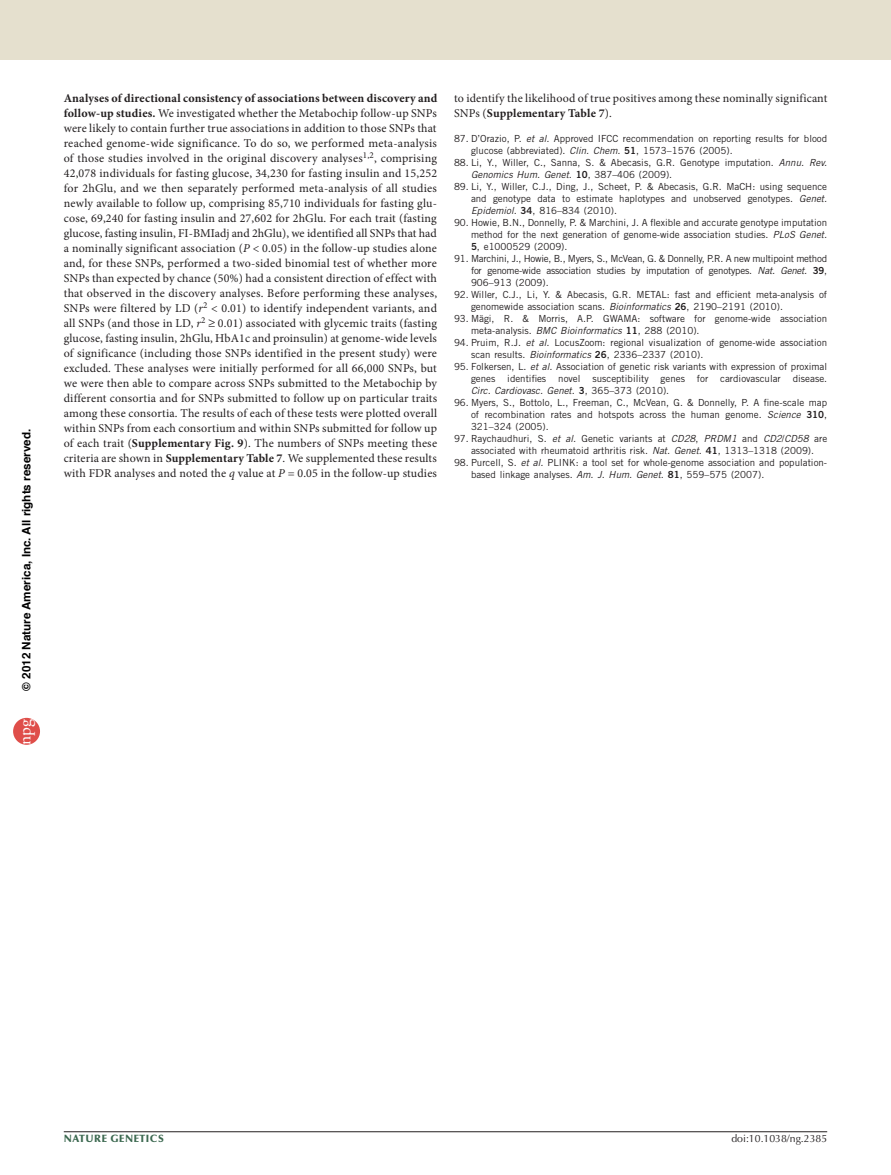
<style>
.page{position:relative;width:891px;height:1175px;background:#fff}
.page>*{position:absolute;margin:0;border:0;box-sizing:border-box;transform-origin:0 0}
.t1{font:17.4px "Adobe Garamond Pro";color:#fff}
.pFirstParaMethod{font:12px/15px "Minion Pro";letter-spacing:.015em;color:#231f20;text-align:justify}
.t2{font:700 11.7px "Helvetica";color:#000}
.t3{font:10.5px "Optima LT Std";color:#231f20}
.t4{font:900 10.5px "Optima LT Std";letter-spacing:.05em;color:#3b684f}
.pReference2{font:9.75px/12px "Trade Gothic LT Std";color:#231f20}
.s1{font-weight:700}
.s2{font-style:italic}
.s3{font-family:"Trade Gothic LT Std Bd 2"}
</style>
<div class="page">
<hr style="left:64px;top:1131px;width:763px;height:1px;background:#231f20">
<div style="left:0;top:0;width:891px;height:60px;background:#e5e0ce"></div>
<div style="left:13px;top:718px;width:27px;height:26px;background:#df4e4a;border-radius:50%"></div>
<p class="t2" style="left:22px;top:690px;width:263px;rotate:-90deg">© 2012 Nature America, Inc. All rights reserved.</p>
<h1 class="t1" style="left:14px;top:744px;width:28px;rotate:-90deg">npg</h1>
<p class="pFirstParaMethod" style="left:64px;top:91px;width:375px"><span class="s1">Analyses of directional consistency of associations between discovery and follow-up studies.</span> We investigated whether the Metabochip follow-up SNPs were likely to contain further true associations in addition to those SNPs that reached genome-wide significance. To do so, we performed meta-analysis of those studies involved in the original discovery analyses<sup>1,2</sup>, comprising 42,078 individuals for fasting glucose, 34,230 for fasting insulin and 15,252 for 2hGlu, and we then separately performed meta-analysis of all studies newly available to follow up, comprising 85,710 individuals for fasting glu&shy;cose, 69,240 for fasting insulin and 27,602 for 2hGlu. For each trait (fasting glucose, fasting insulin, FI-BMIadj and 2hGlu), we identified all SNPs that had a nominally significant association (<span class="s2">P</span> &lt; 0.05) in the follow-up studies alone and, for these SNPs, performed a two-sided binomial test of whether more SNPs than expected by chance (50%) had a consistent direction of effect with that observed in the discovery analyses. Before performing these analyses, SNPs were filtered by LD (<span class="s2">r</span><sup>2</sup> &lt; 0.01) to identify independent variants, and all SNPs (and those in LD, <span class="s2">r</span><sup>2</sup> ≥ 0.01) associated with glycemic traits (fasting glucose, fasting insulin, 2hGlu, HbA1c and proinsulin) at genome-wide levels of significance (including those SNPs identified in the present study) were excluded. These analyses were initially performed for all 66,000 SNPs, but we were then able to compare across SNPs submitted to the Metabochip by different consortia and for SNPs submitted to follow up on particular traits among these consortia. The results of each of these tests were plotted overall within SNPs from each consortium and within SNPs submitted for follow up of each trait (<span class="s1">Supplementary Fig. 9</span>). The numbers of SNPs meeting these criteria are shown in <span class="s1">Supplementary Table 7</span>. We supplemented these results with FDR analyses and noted the <span class="s2">q</span> value at <span class="s2">P</span> = 0.05 in the follow-up studies</p>
<p class="pFirstParaMethod" style="left:454px;top:91px;width:375px">to identify the likelihood of true positives among these nominally significant<br>SNPs (<span class="s1">Supplementary Table 7</span>).</p>
<p class="pReference2" style="left:471px;top:132px;width:358px;text-indent:-17px">87. D’Orazio, P. <span class="s2">et al.</span> Approved IFCC recommendation on reporting results for blood glucose (abbreviated). <span class="s2">Clin. Chem.</span> <span class="s3">51</span>, 1573–1576 (2005).</p>
<p class="pReference2" style="left:471px;top:156px;width:358px;text-indent:-17px">88. Li, Y., Willer, C., Sanna, S. &amp; Abecasis, G.R. Genotype imputation. <span class="s2">Annu. Rev.<br>Genomics Hum. Genet.</span> <span class="s3">10</span>, 387–406 (2009).</p>
<p class="pReference2" style="left:471px;top:180px;width:358px;text-align:justify;text-indent:-17px">89. Li, Y., Willer, C.J., Ding, J., Scheet, P. &amp; Abecasis, G.R. MaCH: using sequence and genotype data to estimate haplotypes and unobserved genotypes. <span class="s2">Genet.<br>Epidemiol.</span> <span class="s3">34</span>, 816–834 (2010).</p>
<p class="pReference2" style="left:471px;top:216px;width:358px;text-align:justify;text-indent:-17px">90. Howie, B.N., Donnelly, P. &amp; Marchini, J. A flexible and accurate genotype imputation method for the next generation of genome-wide association studies. <span class="s2">PLoS Genet.<br></span><span class="s3">5</span>, e1000529 (2009).</p>
<p class="pReference2" style="left:471px;top:252px;width:358px;text-align:justify;text-indent:-17px">91. Marchini, J., Howie, B., Myers, S., McVean, G. &amp; Donnelly, P.R. A new multipoint method for genome-wide association studies by imputation of genotypes. <span class="s2">Nat. Genet.</span> <span class="s3">39</span>, 906–913 (2009).</p>
<p class="pReference2" style="left:471px;top:288px;width:358px;text-indent:-17px">92. Willer, C.J., Li, Y. &amp; Abecasis, G.R. METAL: fast and efficient meta-analysis of genomewide association scans. <span class="s2">Bioinformatics</span> <span class="s3">26</span>, 2190–2191 (2010).</p>
<p class="pReference2" style="left:471px;top:312px;width:358px;text-indent:-17px">93. Mägi, R. &amp; Morris, A.P. GWAMA: software for genome-wide association meta-analysis. <span class="s2">BMC Bioinformatics</span> <span class="s3">11</span>, 288 (2010).</p>
<p class="pReference2" style="left:471px;top:336px;width:358px;text-indent:-17px">94. Pruim, R.J. <span class="s2">et al.</span> LocusZoom: regional visualization of genome-wide association scan results. <span class="s2">Bioinformatics</span> <span class="s3">26</span>, 2336–2337 (2010).</p>
<p class="pReference2" style="left:471px;top:360px;width:358px;text-align:justify;text-indent:-17px">95. Folkersen, L. <span class="s2">et al.</span> Association of genetic risk variants with expression of proximal genes identifies novel susceptibility genes for cardiovascular disease.<br><span class="s2">Circ. Cardiovasc. Genet.</span> <span class="s3">3</span>, 365–373 (2010).</p>
<p class="pReference2" style="left:471px;top:396px;width:358px;text-align:justify;text-indent:-17px">96. Myers, S., Bottolo, L., Freeman, C., McVean, G. &amp; Donnelly, P. A fine-scale map of recombination rates and hotspots across the human genome. <span class="s2">Science</span> <span class="s3">310</span>, 321–324 (2005).</p>
<p class="pReference2" style="left:454px;top:432px;width:375px;text-align:center">97. Raychaudhuri, S. <span class="s2">et al.</span> Genetic variants at <span class="s2">CD28</span>, <span class="s2">PRDM1</span> and <span class="s2">CD2</span>/<span class="s2">CD58</span> are associated with rheumatoid arthritis risk. <span class="s2">Nat. Genet.</span> <span class="s3">41</span>, 1313–1318 (2009).</p>
<p class="pReference2" style="left:471px;top:456px;width:358px;text-indent:-17px">98. Purcell, S. <span class="s2">et al.</span> PLINK: a tool set for whole-genome association and population&shy;based linkage analyses. <span class="s2">Am. J. Hum. Genet.</span> <span class="s3">81</span>, 559–575 (2007).</p>
<p class="t4" style="left:64px;top:1132px;width:102px">NATURE GENETICS</p>
<p class="t3" style="left:731px;top:1132px;width:97px">doi:10.1038/ng.2385</p>
</div>
